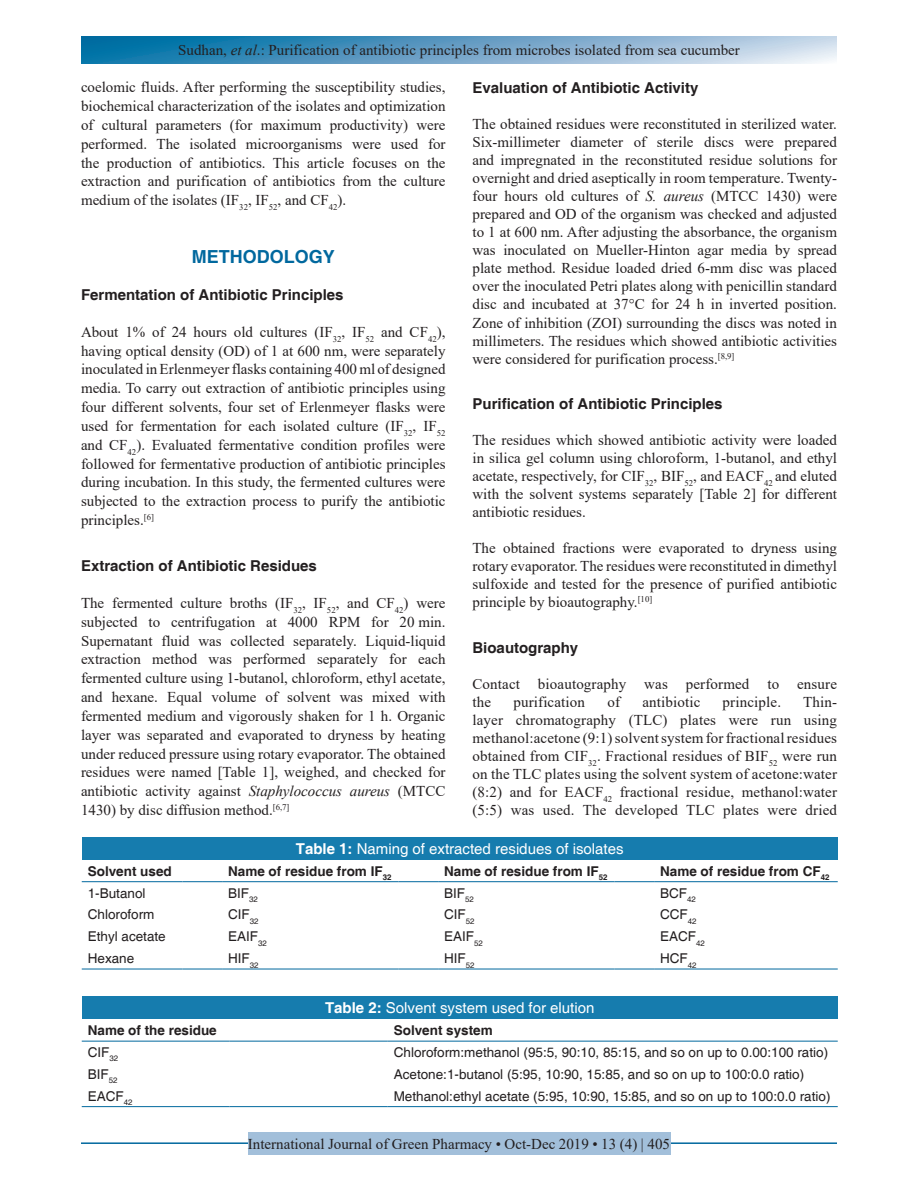
<style>
.page{position:relative;width:918px;height:1188px;background:#fff}
.page>*{position:absolute;margin:0;border:0;box-sizing:border-box;transform-origin:0 0}
.t1{font:700 18px "Helvetica";color:#00689e}
.TX{font:15px/18.9px "Times New Roman";color:#231f20;text-align:justify}
.H2_No_Above_Space{font:700 15px "Helvetica";color:#231f20}
.TT{font:15px "Helvetica";color:#fff}
.RF{font:15px "Times New Roman";color:#231f20}
.TB{font:13.5px "Helvetica";color:#231f20}
.TCH{font:700 13.5px "Helvetica";color:#231f20}
.TBL{font:13.5px "Helvetica";color:#231f20}
.s1{font-style:italic}
.s2{font-weight:700}
</style>
<div class="page">
<svg style="left:81px;top:37px;width:756px;height:27px"></svg>
<hr style="left:81px;top:1142px;width:756px;height:2px;background:#00689e">
<div style="left:248px;top:1133px;width:422px;height:22px;background:#a2bfda"></div>
<div style="left:82px;top:837px;width:756px;height:23px;background:#167cae"></div>
<hr style="left:82px;top:969px;width:101px;height:1px;background:#00689e">
<hr style="left:183px;top:969px;width:39px;height:1px;background:#00689e">
<hr style="left:222px;top:969px;width:177px;height:1px;background:#00689e">
<hr style="left:399px;top:969px;width:39px;height:1px;background:#00689e">
<hr style="left:438px;top:969px;width:177px;height:1px;background:#00689e">
<hr style="left:615px;top:969px;width:39px;height:1px;background:#00689e">
<hr style="left:654px;top:969px;width:184px;height:1px;background:#00689e">
<hr style="left:82px;top:881px;width:101px;height:1px;background:#00689e">
<hr style="left:183px;top:881px;width:39px;height:1px;background:#00689e">
<hr style="left:222px;top:881px;width:177px;height:1px;background:#00689e">
<hr style="left:399px;top:881px;width:39px;height:1px;background:#00689e">
<hr style="left:438px;top:881px;width:177px;height:1px;background:#00689e">
<hr style="left:615px;top:881px;width:39px;height:1px;background:#00689e">
<hr style="left:654px;top:881px;width:184px;height:1px;background:#00689e">
<div style="left:82px;top:996px;width:756px;height:23px;background:#167cae"></div>
<hr style="left:82px;top:1106px;width:147px;height:1px;background:#00689e">
<hr style="left:229px;top:1106px;width:159px;height:1px;background:#00689e">
<hr style="left:388px;top:1106px;width:450px;height:1px;background:#00689e">
<hr style="left:82px;top:1041px;width:147px;height:1px;background:#00689e">
<hr style="left:229px;top:1041px;width:159px;height:1px;background:#00689e">
<hr style="left:388px;top:1041px;width:450px;height:1px;background:#00689e">
<p class="TX" style="left:178px;top:41px;width:563px">Sudhan, <span class="s1">et al</span>.: Purification of antibiotic principles from microbes isolated from sea cucumber</p>
<p class="TX" style="left:81px;top:77px;width:366px">coelomic fluids. After performing the susceptibility studies, biochemical characterization of the isolates and optimization of cultural parameters (for maximum productivity) were performed. The isolated microorganisms were used for the production of antibiotics. This article focuses on the extraction and purification of antibiotics from the culture medium of the isolates (IF<sub>32</sub>, IF<sub>52</sub>, and CF<sub>42</sub>).</p>
<h1 class="t1" style="left:192px;top:246px;width:145px">METHODOLOGY</h1>
<p class="H2_No_Above_Space" style="left:81px;top:285px;width:264px">Fermentation of Antibiotic Principles</p>
<p class="TX" style="left:81px;top:322px;width:366px">About 1% of 24 hours old cultures (IF<sub>32</sub>, IF<sub>52</sub> and CF<sub>42</sub>), having optical density (OD) of 1 at 600 nm, were separately inoculated in Erlenmeyer flasks containing 400 ml of designed media. To carry out extraction of antibiotic principles using four different solvents, four set of Erlenmeyer flasks were used for fermentation for each isolated culture (IF<sub>32</sub>, IF<sub>52 </sub>and CF<sub>42</sub>). Evaluated fermentative condition profiles were followed for fermentative production of antibiotic principles during incubation. In this study, the fermented cultures were subjected to the extraction process to purify the antibiotic principles.<sup>[6]</sup></p>
<h2 class="H2_No_Above_Space" style="left:81px;top:557px;width:237px">Extraction of Antibiotic Residues</h2>
<p class="TX" style="left:81px;top:593px;width:366px">The fermented culture broths (IF<sub>32</sub>, IF<sub>52</sub>, and CF<sub>42</sub>) were subjected to centrifugation at 4000 RPM for 20 min.<br>Supernatant fluid was collected separately. Liquid-liquid extraction method was performed separately for each fermented culture using 1-butanol, chloroform, ethyl acetate, and hexane. Equal volume of solvent was mixed with fermented medium and vigorously shaken for 1 h. Organic layer was separated and evaporated to dryness by heating under reduced pressure using rotary evaporator. The obtained residues were named [Table 1], weighed, and checked for antibiotic activity against <span class="s1">Staphylococcus aureus</span> (MTCC 1430) by disc diffusion method.<sup>[6,7]</sup></p>
<h2 class="H2_No_Above_Space" style="left:472px;top:78px;width:227px">Evaluation of Antibiotic Activity</h2>
<p class="TX" style="left:472px;top:114px;width:366px;line-height:18.1px">The obtained residues were reconstituted in sterilized water.<br>Six-millimeter diameter of sterile discs were prepared and impregnated in the reconstituted residue solutions for overnight and dried aseptically in room temperature. Twenty&shy;four hours old cultures of <span class="s1">S. aureus</span> (MTCC 1430) were prepared and OD of the organism was checked and adjusted to 1 at 600 nm. After adjusting the absorbance, the organism was inoculated on Mueller-Hinton agar media by spread plate method. Residue loaded dried 6-mm disc was placed over the inoculated Petri plates along with penicillin standard disc and incubated at 37°C for 24 h in inverted position.<br>Zone of inhibition (ZOI) surrounding the discs was noted in millimeters. The residues which showed antibiotic activities were considered for purification process.<sup>[8,9]</sup></p>
<h2 class="H2_No_Above_Space" style="left:472px;top:394px;width:252px">Purification of Antibiotic Principles</h2>
<p class="TX" style="left:472px;top:430px;width:366px;line-height:18.1px">The residues which showed antibiotic activity were loaded in silica gel column using chloroform, 1-butanol, and ethyl acetate, respectively, for CIF<sub>32</sub>, BIF<sub>52</sub>, and EACF<sub>42</sub> and eluted with the solvent systems separately [Table 2] for different antibiotic residues.</p>
<p class="TX" style="left:472px;top:539px;width:366px;line-height:18.1px">The obtained fractions were evaporated to dryness using rotary evaporator. The residues were reconstituted in dimethyl sulfoxide and tested for the presence of purified antibiotic principle by bioautography.<sup>[10]</sup></p>
<h2 class="H2_No_Above_Space" style="left:472px;top:638px;width:107px">Bioautography</h2>
<p class="TX" style="left:472px;top:674px;width:366px;line-height:18.1px">Contact bioautography was performed to ensure the</p>
<p class="TX" style="left:472px;top:692px;width:366px;line-height:18.1px;text-indent:331px">Thin&shy;layer chromatography (TLC) plates were run using methanol:acetone (9:1) solvent system for fractional residues obtained from CIF<sub>32</sub>. Fractional residues of BIF<sub>52</sub> were run on the TLC plates using the solvent system of acetone:water (8:2) and for EACF<sub>42</sub> fractional residue, methanol:water (5:5) was used. The developed TLC plates were dried</p>
<p class="TT" style="left:296px;top:840px;width:329px"><span class="s2">Table 1:</span> Naming of extracted residues of isolates</p>
<p class="TX" style="left:513px;top:692px;width:73px">purification</p>
<p class="TX" style="left:607px;top:692px;width:14px">of</p>
<p class="TX" style="left:642px;top:692px;width:60px">antibiotic</p>
<p class="TX" style="left:723px;top:692px;width:60px">principle.</p>
<p class="TCH" style="left:88px;top:863px;width:86px">Solvent used</p>
<p class="TCH" style="left:228px;top:863px;width:165px">Name of residue from IF<sub>32</sub></p>
<p class="TCH" style="left:444px;top:863px;width:165px">Name of residue from IF<sub>52</sub></p>
<p class="TCH" style="left:660px;top:863px;width:171px">Name of residue from CF<sub>42</sub></p>
<p class="TB" style="left:88px;top:885px;width:59px">1-Butanol</p>
<p class="TB" style="left:228px;top:885px;width:31px">BIF<sub>32</sub></p>
<p class="TB" style="left:444px;top:885px;width:31px">BIF<sub>52</sub></p>
<p class="TB" style="left:660px;top:885px;width:37px">BCF<sub>42</sub></p>
<p class="TB" style="left:88px;top:907px;width:68px">Chloroform</p>
<p class="TB" style="left:228px;top:907px;width:32px">CIF<sub>32</sub></p>
<p class="TB" style="left:444px;top:907px;width:32px">CIF<sub>52</sub></p>
<p class="TB" style="left:660px;top:907px;width:38px">CCF<sub>42</sub></p>
<p class="TB" style="left:88px;top:929px;width:80px">Ethyl acetate</p>
<p class="TB" style="left:228px;top:929px;width:40px">EAIF<sub>32</sub></p>
<p class="TB" style="left:444px;top:929px;width:40px">EAIF<sub>52</sub></p>
<p class="TB" style="left:660px;top:929px;width:46px">EACF<sub>42</sub></p>
<p class="TBL" style="left:88px;top:950px;width:48px">Hexane</p>
<p class="TBL" style="left:228px;top:950px;width:32px">HIF<sub>32</sub></p>
<p class="TBL" style="left:444px;top:950px;width:32px">HIF<sub>52</sub></p>
<p class="TBL" style="left:660px;top:950px;width:38px">HCF<sub>42</sub></p>
<p class="TT" style="left:325px;top:999px;width:271px"><span class="s2">Table 2:</span> Solvent system used for elution</p>
<p class="TCH" style="left:88px;top:1022px;width:131px">Name of the residue</p>
<p class="TCH" style="left:394px;top:1022px;width:101px">Solvent system</p>
<p class="TB" style="left:88px;top:1044px;width:32px">CIF<sub>32</sub></p>
<p class="TB" style="left:394px;top:1044px;width:436px">Chloroform:methanol (95:5, 90:10, 85:15, and so on up to 0.00:100 ratio)</p>
<p class="TB" style="left:88px;top:1066px;width:31px">BIF<sub>52</sub></p>
<p class="TB" style="left:394px;top:1066px;width:412px">Acetone:1-butanol (5:95, 10:90, 15:85, and so on up to 100:0.0 ratio)</p>
<p class="TBL" style="left:88px;top:1088px;width:46px">EACF<sub>42</sub></p>
<p class="TBL" style="left:394px;top:1088px;width:438px">Methanol:ethyl acetate (5:95, 10:90, 15:85, and so on up to 100:0.0 ratio)</p>
<p class="RF" style="left:248px;top:1134px;width:424px">International Journal of Green Pharmacy • Oct-Dec 2019 • 13 (4) | 405</p>
</div>
